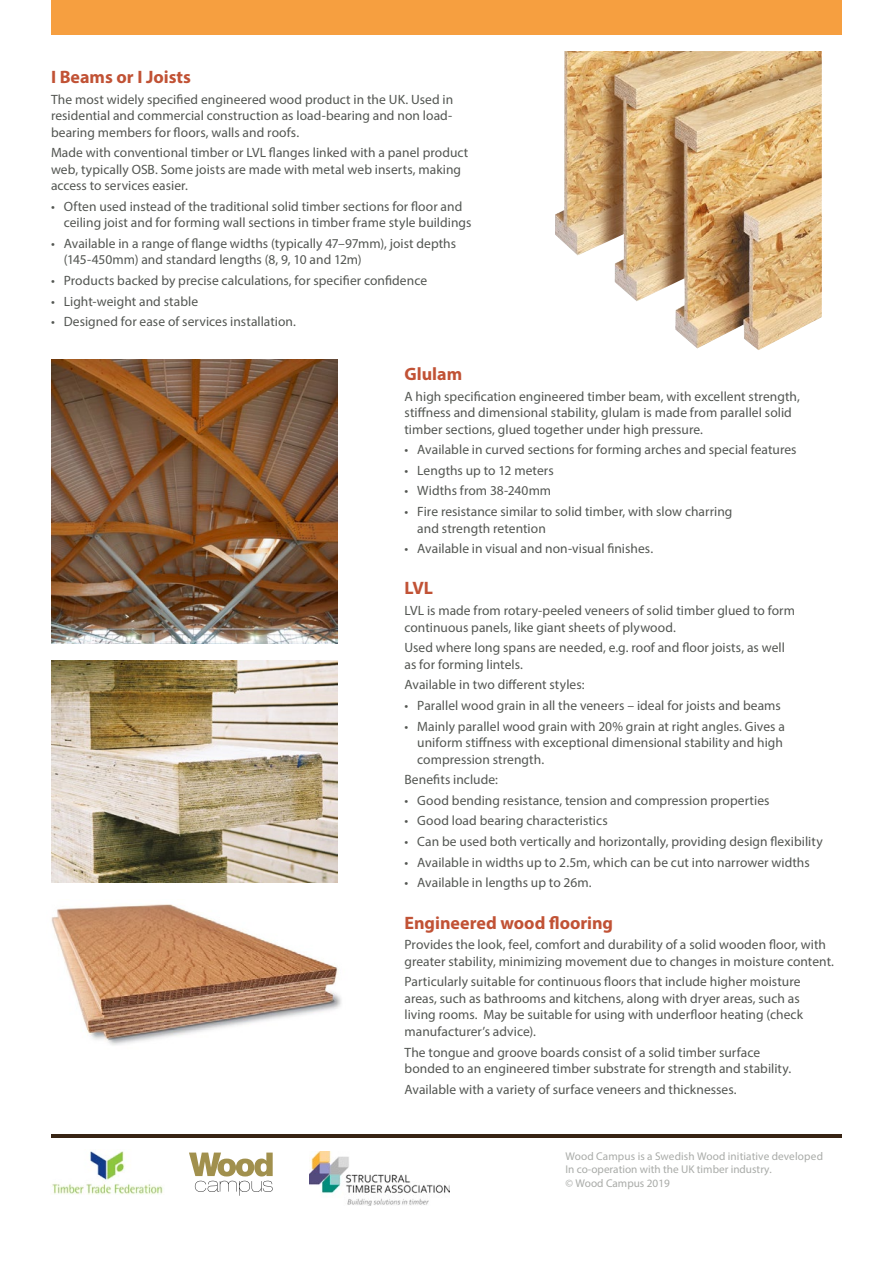
<style>
.page{position:relative;width:893px;height:1263px;background:#fff}
.page>*{position:absolute;margin:0;border:0;box-sizing:border-box;transform-origin:0 0}
.t1{font:700 18px "Myriad Pro";color:#c15235}
.t2{font:13.5px/16.5px "Myriad Pro";letter-spacing:.005em;color:#535652}
.t3{font:11.25px/13.5px "Myriad Pro";color:#a9aba8}
</style>
<div class="page">
<div style="left:51px;top:0;width:791px;height:34px;background:#f69f40"></div>
<hr style="left:51px;top:1135px;width:791px;height:3px;background:#372414">
<img style="left:555px;top:51px;width:267px;height:299px">
<img style="left:51px;top:359px;width:286px;height:285px">
<img style="left:51px;top:660px;width:286px;height:222px">
<img style="left:51px;top:904px;width:290px;height:141px">
<img style="left:309px;top:1151px;width:140px;height:54px">
<svg style="left:189px;top:1152px;width:84px;height:44px"></svg>
<img style="left:52px;top:1151px;width:111px;height:43px">
<h1 class="t1" style="left:51px;top:65px;width:141px">I Beams or I Joists</h1>
<p class="t2" style="left:51px;top:91px;width:404px;text-align:justify">The most widely specified engineered wood product in the UK. Used in residential and commercial construction as load-bearing and non load&shy;bearing members for floors, walls and roofs.</p>
<p class="t2" style="left:51px;top:144px;width:419px">Made with conventional timber or LVL flanges linked with a panel product web, typically OSB. Some joists are made with metal web inserts, making access to services easier.</p>
<p class="t2" style="left:64px;top:198px;width:409px;text-indent:-13px">• Often used instead of the traditional solid timber sections for floor and ceiling joist and for forming wall sections in timber frame style buildings</p>
<p class="t2" style="left:64px;top:235px;width:394px;text-indent:-13px">• Available in a range of flange widths (typically 47–97mm), joist depths (145-450mm) and standard lengths (8, 9, 10 and 12m)</p>
<p class="t2" style="left:51px;top:272px;width:378px">• Products backed by precise calculations, for specifier confidence</p>
<p class="t2" style="left:51px;top:293px;width:149px">• Light-weight and stable</p>
<p class="t2" style="left:51px;top:313px;width:246px">• Designed for ease of services installation.</p>
<h1 class="t1" style="left:404px;top:362px;width:59px">Glulam</h1>
<p class="t2" style="left:404px;top:388px;width:397px">A high specification engineered timber beam, with excellent strength, stiffness and dimensional stability, glulam is made from parallel solid timber sections, glued together under high pressure.</p>
<p class="t2" style="left:404px;top:441px;width:394px">• Available in curved sections for forming arches and special features</p>
<p class="t2" style="left:404px;top:462px;width:151px">• Lengths up to 12 meters</p>
<p class="t2" style="left:404px;top:482px;width:148px">• Widths from 38-240mm</p>
<p class="t2" style="left:417px;top:503px;width:317px;text-indent:-13px">• Fire resistance similar to solid timber, with slow charring and strength retention</p>
<p class="t2" style="left:404px;top:540px;width:250px">• Available in visual and non-visual finishes.</p>
<h1 class="t1" style="left:404px;top:577px;width:30px">LVL</h1>
<p class="t2" style="left:404px;top:602px;width:392px">LVL is made from rotary-peeled veneers of solid timber glued to form continuous panels, like giant sheets of plywood.</p>
<p class="t2" style="left:404px;top:639px;width:382px">Used where long spans are needed, e.g. roof and floor joists, as well as for forming lintels.</p>
<p class="t2" style="left:404px;top:676px;width:182px">Available in two different styles:</p>
<p class="t2" style="left:404px;top:697px;width:378px">• Parallel wood grain in all the veneers – ideal for joists and beams</p>
<p class="t2" style="left:417px;top:718px;width:369px;text-indent:-13px">• Mainly parallel wood grain with 20% grain at right angles. Gives a uniform stiffness with exceptional dimensional stability and high compression strength.</p>
<p class="t2" style="left:404px;top:771px;width:95px">Benefits include:</p>
<p class="t2" style="left:404px;top:792px;width:366px">• Good bending resistance, tension and compression properties</p>
<p class="t2" style="left:404px;top:812px;width:205px">• Good load bearing characteristics</p>
<p class="t2" style="left:404px;top:833px;width:420px">• Can be used both vertically and horizontally, providing design flexibility</p>
<p class="t2" style="left:404px;top:854px;width:407px">• Available in widths up to 2.5m, which can be cut into narrower widths</p>
<p class="t2" style="left:404px;top:874px;width:189px">• Available in lengths up to 26m.</p>
<h1 class="t1" style="left:404px;top:911px;width:210px">Engineered wood flooring</h1>
<p class="t2" style="left:404px;top:936px;width:431px">Provides the look, feel, comfort and durability of a solid wooden floor, with greater stability, minimizing movement due to changes in moisture content.</p>
<p class="t2" style="left:404px;top:973px;width:400px">Particularly suitable for continuous floors that include higher moisture areas, such as bathrooms and kitchens, along with dryer areas, such as living rooms. May be suitable for using with underfloor heating (check manufacturer’s advice).</p>
<p class="t2" style="left:404px;top:1043px;width:388px">The tongue and groove boards consist of a solid timber surface bonded to an engineered timber substrate for strength and stability.</p>
<p class="t2" style="left:404px;top:1081px;width:334px">Available with a variety of surface veneers and thicknesses.</p>
<p class="t3" style="left:565px;top:1149px;width:259px">Wood Campus is a Swedish Wood initiative developed<br>In co-operation with the UK timber industry.<br>© Wood Campus 2019</p>
</div>
